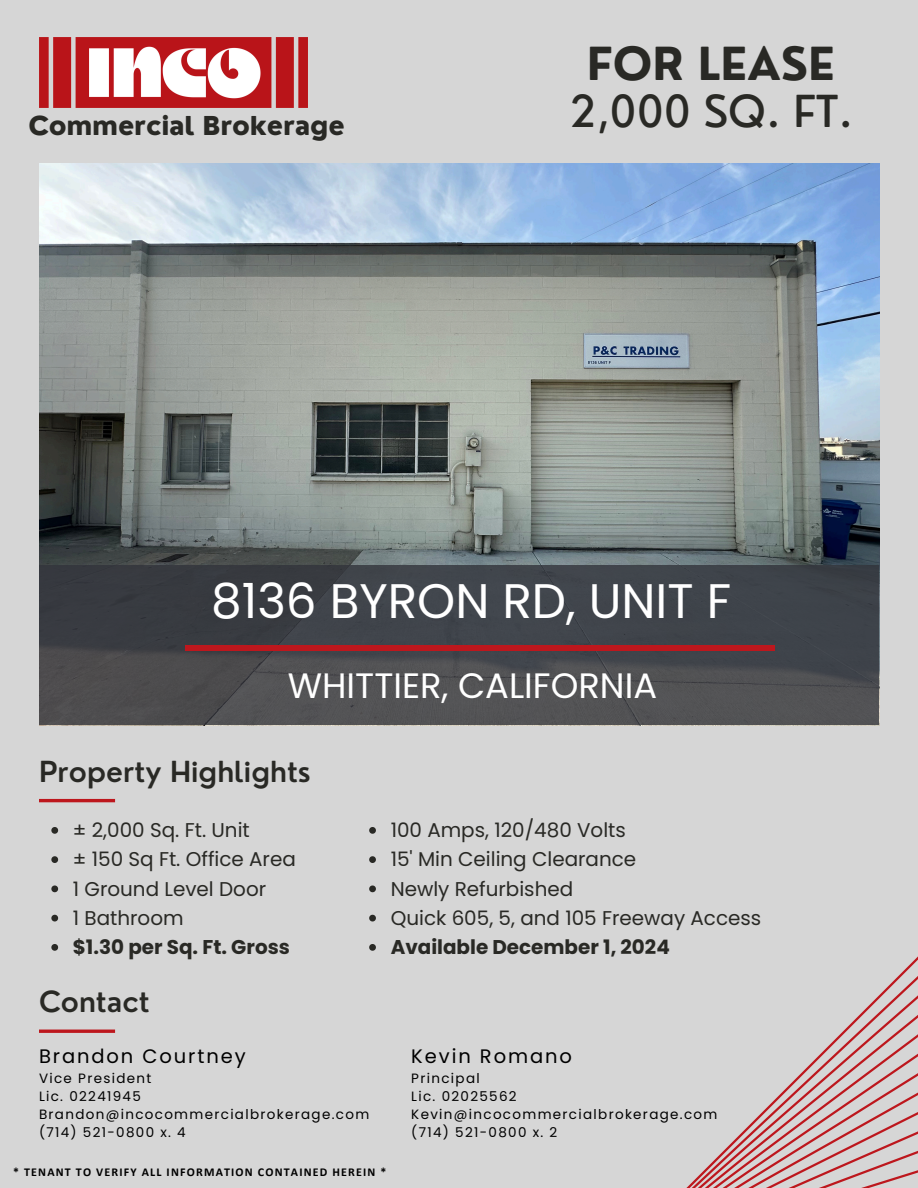
<style>
.page{position:relative;width:918px;height:1188px;background:#d6d6d6}
.page>*{position:absolute;margin:0;border:0;box-sizing:border-box;transform-origin:0 0}
.t1{font:48.45px "Poppins";color:#fff}
.t2{font:700 44.4px "Nourd";color:#292925}
.t3{font:500 43.05px "Nourd";color:#292925}
.t4{font:35.25px "Poppins";color:#fff}
.t5{font:600 28.35px "Nourd";color:#292925}
.t6{font:800 25.35px "Nourd";letter-spacing:-.01em;color:#292925}
.t7{font:19.95px "Poppins";color:#292925}
.t8{font:700 19.95px "Poppins";color:#292925}
.t9{font:19.5px "Poppins";letter-spacing:.1em;color:#000}
.t10{font:13.5px "Poppins";letter-spacing:.1em;color:#000}
.t11{font:700 12px "Calibri";letter-spacing:.1em;color:#000}
</style>
<div class="page">
<img style="left:39px;top:163px;width:840px;height:563px">
<svg style="left:605px;top:703px;width:313px;height:485px"></svg>
<hr style="left:39px;top:799px;width:76px;height:3px;background:#bd171d">
<img style="left:39px;top:38px;width:269px;height:70px">
<hr style="left:39px;top:1030px;width:76px;height:3px;background:#bd171d">
<svg style="left:51px;top:827px;width:7px;height:7px"></svg>
<svg style="left:51px;top:856px;width:7px;height:7px"></svg>
<svg style="left:51px;top:885px;width:7px;height:7px"></svg>
<svg style="left:51px;top:915px;width:7px;height:6px"></svg>
<svg style="left:51px;top:944px;width:7px;height:7px"></svg>
<svg style="left:369px;top:827px;width:7px;height:7px"></svg>
<svg style="left:369px;top:856px;width:7px;height:7px"></svg>
<svg style="left:369px;top:885px;width:7px;height:7px"></svg>
<svg style="left:369px;top:915px;width:7px;height:6px"></svg>
<svg style="left:369px;top:944px;width:7px;height:7px"></svg>
<div style="left:39px;top:566px;width:840px;height:159px;background:linear-gradient(to bottom,#363c43,#545355)"></div>
<div style="left:185px;top:645px;width:589px;height:6px;background:#bd171d"></div>
<p class="t6" style="left:28px;top:110px;width:318px">Commercial Brokerage</p>
<p class="t2" style="left:587px;top:36px;width:249px">FOR LEASE</p>
<p class="t3" style="left:570px;top:84px;width:284px">2,000 SQ. FT.</p>
<p class="t1" style="left:211px;top:567px;width:521px">8136 BYRON RD, UNIT F</p>
<p class="t4" style="left:288px;top:661px;width:371px">WHITTIER, CALIFORNIA</p>
<h6 class="t5" style="left:39px;top:753px;width:273px">Property Highlights</h6>
<h1 class="t7" style="left:73px;top:816px;width:178px">± 2,000 Sq. Ft. Unit</h1>
<h3 class="t7" style="left:73px;top:845px;width:225px">± 150 Sq Ft. Office Area</h3>
<p class="t7" style="left:73px;top:875px;width:195px">1 Ground Level Door</p>
<h2 class="t7" style="left:73px;top:904px;width:112px">1 Bathroom</h2>
<h4 class="t8" style="left:73px;top:933px;width:219px">$1.30 per Sq. Ft. Gross</h4>
<p class="t5" style="left:39px;top:984px;width:112px">Contact</p>
<p class="t9" style="left:39px;top:1042px;width:208px">Brandon Courtney</p>
<p class="t10" style="left:39px;top:1069px;width:114px">Vice President</p>
<h5 class="t10" style="left:39px;top:1087px;width:103px">Lic. 02241945</h5>
<p class="t10" style="left:39px;top:1105px;width:332px">Brandon@incocommercialbrokerage.com</p>
<p class="t10" style="left:39px;top:1123px;width:148px">(714) 521-0800 x. 4</p>
<p class="t7" style="left:391px;top:816px;width:237px">100 Amps, 120/480 Volts</p>
<h5 class="t7" style="left:391px;top:845px;width:247px">15' Min Ceiling Clearance</h5>
<p class="t7" style="left:391px;top:875px;width:184px">Newly Refurbished</p>
<p class="t7" style="left:391px;top:904px;width:372px">Quick 605, 5, and 105 Freeway Access</p>
<p class="t8" style="left:391px;top:933px;width:281px">Available December 1, 2024</p>
<p class="t9" style="left:411px;top:1042px;width:162px">Kevin Romano</p>
<p class="t10" style="left:411px;top:1069px;width:70px">Principal</p>
<p class="t10" style="left:411px;top:1087px;width:107px">Lic. 02025562</p>
<p class="t10" style="left:411px;top:1105px;width:308px">Kevin@incocommercialbrokerage.com</p>
<p class="t10" style="left:411px;top:1123px;width:148px">(714) 521-0800 x. 2</p>
<p class="t11" style="left:13px;top:1167px;width:375px">* TENANT TO VERIFY ALL INFORMATION CONTAINED HEREIN *</p>
</div>
